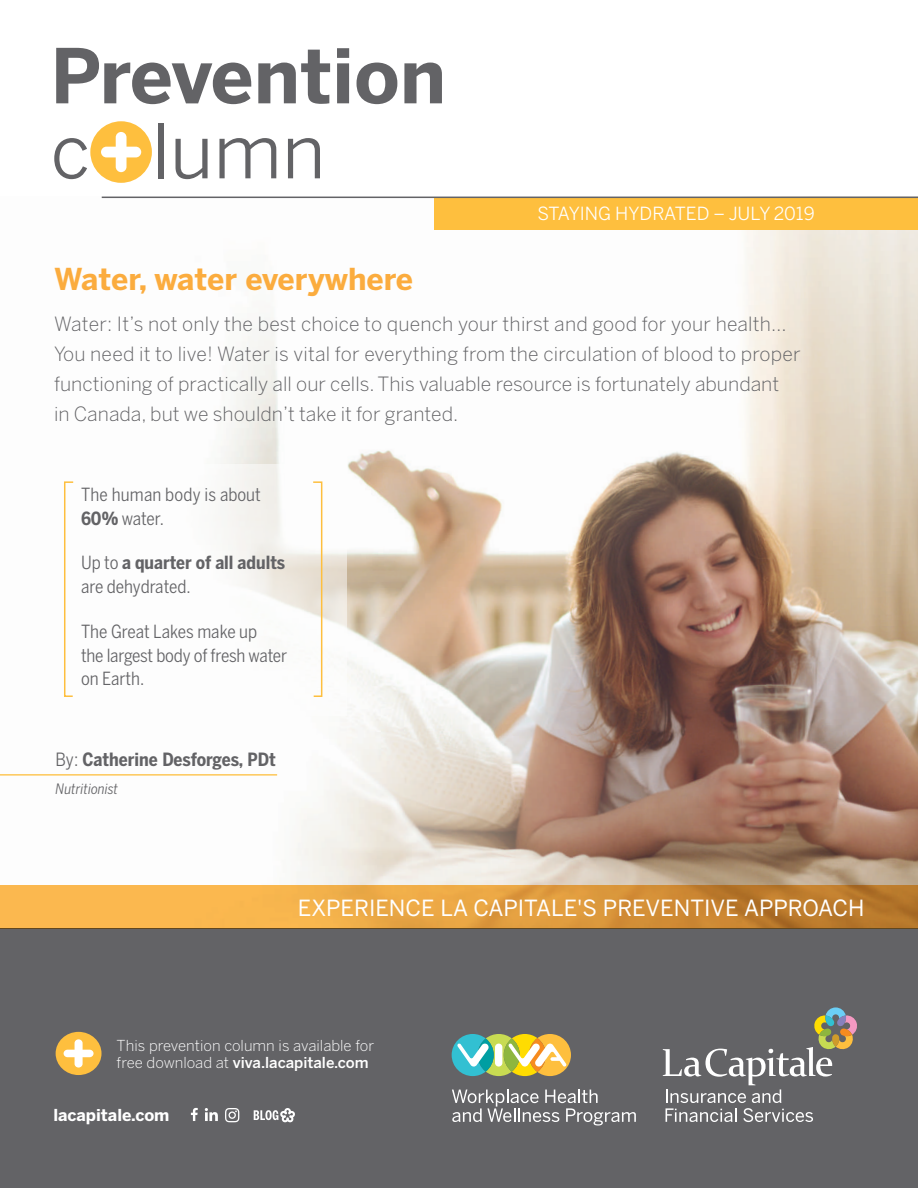
<style>
.page{position:relative;width:918px;height:1188px;background:#fff}
.page>*{position:absolute;margin:0;border:0;box-sizing:border-box;transform-origin:0 0}
.t1{font:700 75px "Benton Sans";color:#636366}
.t2{font:75px "Benton Sans";color:#636366}
.t3{font:700 30px "Benton Sans";color:#fbac3e}
.t4{font:22.2px "Benton Sans";color:#fff}
.t5{font:300 19.5px/30px "Benton Sans";color:#636366}
.t6{font:700 18.15px "Benton Sans Cond";color:#636366}
.t7{font:18px/24px "Benton Sans Cond";color:#636366}
.t8{font:700 18px/24px "Benton Sans Cond";color:#636366}
.t9{font:18px "Benton Sans";color:#fff}
.t10{font:700 16.35px "Benton Sans";color:#fff}
.t11{font:300 15px/16.5px "Benton Sans";color:#fff}
.t12{font:italic 14.25px "Benton Sans Cond";color:#636366}
.s1{font-weight:700}
.s2{font-weight:400}
.s3{font-weight:500}
</style>
<div class="page">
<img style="left:0;top:197px;width:918px;height:689px">
<hr style="left:0;top:774px;width:277px;height:2px;background:#febf3e">
<div style="left:0;top:929px;width:918px;height:259px;background:#636366"></div>
<svg style="left:452px;top:1090px;width:184px;height:36px"></svg>
<svg style="left:452px;top:1034px;width:119px;height:42px;background:#aec181"></svg>
<svg style="left:663px;top:1007px;width:194px;height:115px"></svg>
<div style="left:90px;top:121px;width:62px;height:62px;background:#febf3e;border-radius:50%"></div>
<svg style="left:101px;top:132px;width:40px;height:40px"></svg>
<div style="left:434px;top:197px;width:484px;height:33px;background:#febf3e"></div>
<hr style="left:102px;top:197px;width:816px;height:1px;background:#636366">
<div style="left:56px;top:1032px;width:46px;height:43px;background:#febf3e;border-radius:50%"></div>
<svg style="left:64px;top:1039px;width:30px;height:29px"></svg>
<div style="left:0;top:464px;width:347px;height:252px;background:#fff"></div>
<svg style="left:64px;top:481px;width:10px;height:216px"></svg>
<svg style="left:312px;top:481px;width:11px;height:216px"></svg>
<svg style="left:0;top:886px;width:918px;height:43px;background:#de9c3f"></svg>
<svg style="left:205px;top:1108px;width:13px;height:13px"></svg>
<svg style="left:225px;top:1108px;width:14px;height:14px"></svg>
<svg style="left:191px;top:1108px;width:7px;height:13px"></svg>
<svg style="left:254px;top:1108px;width:41px;height:14px"></svg>
<h1 class="t1" style="left:51px;top:31px;width:397px">Prevention</h1>
<h1 class="t2" style="left:51px;top:107px;width:277px">c lumn</h1>
<p class="t9" style="left:538px;top:203px;width:279px">STAYING HYDRATED – JULY 2019</p>
<h2 class="t3" style="left:54px;top:261px;width:361px">Water, water everywhere</h2>
<p class="t5" style="left:54px;top:308px;width:748px">Water: It’s not only the best choice to quench your thirst and good for your health… You need it to live! Water is vital for everything from the circulation of blood to proper functioning of practically all our cells. This valuable resource is fortunately abundant<br>in Canada, but we shouldn’t take it for granted.</p>
<p class="t7" style="left:81px;top:482px;width:181px">The human body is about<br><span class="s1">60%</span> water.</p>
<p class="t8" style="left:81px;top:551px;width:206px"><span class="s2">Up to</span> a quarter of all adults <span class="s2">are dehydrated.</span></p>
<p class="t7" style="left:81px;top:619px;width:208px">The Great Lakes make up<br>the largest body of fresh water on Earth.</p>
<p class="t6" style="left:56px;top:748px;width:222px"><span class="s2">By:</span> Catherine Desforges, PDt</p>
<p class="t12" style="left:56px;top:781px;width:64px">Nutritionist</p>
<p class="t4" style="left:298px;top:895px;width:568px">EXPERIENCE LA CAPITALE'S PREVENTIVE APPROACH</p>
<p class="t11" style="left:117px;top:1038px;width:259px">This prevention column is available for free download at <span class="s3">viva.lacapitale.com</span></p>
<p class="t10" style="left:53px;top:1105px;width:118px">lacapitale.com</p>
</div>
